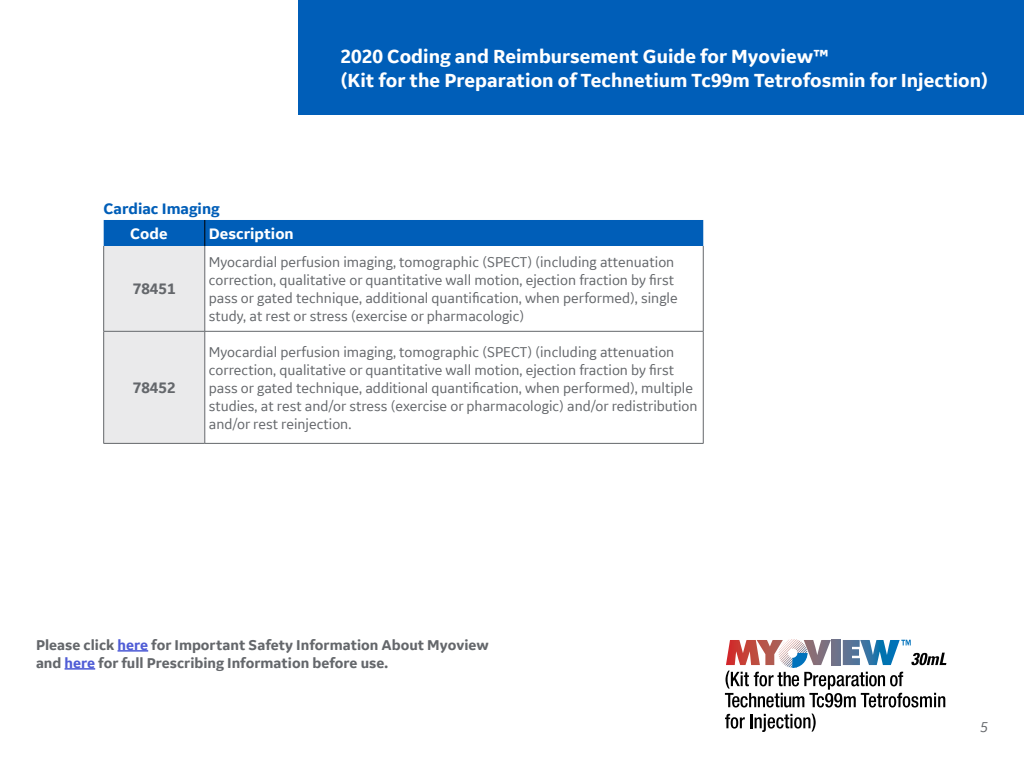
<style>
.page{position:relative;width:1024px;height:768px;background:#fff}
.page>*{position:absolute;margin:0;border:0;box-sizing:border-box;transform-origin:0 0}
.t1{font:700 20px/24px "GE Inspira Sans";color:#fff}
.t2{font:700 16px "GE Inspira Sans";color:#fff}
.t3{font:700 16px "GE Inspira Sans";color:#005eb8}
.t4{font:700 16px "GE Inspira Sans";color:#64676b}
.t5{font:15px/18px "GE Inspira Sans";color:#64676b}
.t6{font:700 15px/18px "GE Inspira Sans";color:#64676b}
.t7{font:italic 15px "GE Inspira Sans";color:#64676b}
.s1{color:#4f5cd6}
</style>
<div class="page">
<div style="left:299px;top:0;width:725px;height:114px;background:#005eb8"></div>
<svg style="left:725px;top:714px;width:20px;height:15px"></svg>
<hr style="left:750px;top:714px;width:3px;height:14px;background:#000">
<svg style="left:755px;top:714px;width:61px;height:18px"></svg>
<svg style="left:725px;top:639px;width:221px;height:69px"></svg>
<svg style="left:104px;top:220px;width:599px;height:223px"></svg>
<hr style="left:103px;top:443px;width:102px;height:1px;background:#64676b">
<hr style="left:205px;top:443px;width:499px;height:1px;background:#64676b">
<hr style="left:103px;top:331px;width:102px;height:1px;background:#64676b">
<hr style="left:205px;top:331px;width:499px;height:1px;background:#64676b">
<hr style="left:103px;top:246px;width:1px;height:85px;background:#64676b">
<hr style="left:205px;top:246px;width:1px;height:85px;background:#64676b">
<hr style="left:703px;top:246px;width:1px;height:85px;background:#64676b">
<hr style="left:103px;top:332px;width:1px;height:111px;background:#64676b">
<hr style="left:205px;top:332px;width:1px;height:111px;background:#64676b">
<hr style="left:703px;top:332px;width:1px;height:111px;background:#64676b">
<hr style="left:118px;top:650px;width:30px;height:2px;background:#4f5cd6">
<hr style="left:65px;top:668px;width:30px;height:2px;background:#4f5cd6">
<p class="t3" style="left:103px;top:198px;width:118px">Cardiac Imaging</p>
<p class="t2" style="left:130px;top:224px;width:39px">Code</p>
<p class="t2" style="left:209px;top:224px;width:87px">Description</p>
<h1 class="t1" style="left:341px;top:44px;width:649px">2020 Coding and Reimbursement Guide for Myoview™<br>(Kit for the Preparation of Technetium Tc99m Tetrofosmin for Injection)</h1>
<p class="t4" style="left:133px;top:279px;width:44px">78451</p>
<p class="t4" style="left:133px;top:378px;width:44px">78452</p>
<p class="t5" style="left:209px;top:253px;width:470px">Myocardial perfusion imaging, tomographic (SPECT) (including attenuation correction, qualitative or quantitative wall motion, ejection fraction by first pass or gated technique, additional quantification, when performed), single study, at rest or stress (exercise or pharmacologic)</p>
<p class="t5" style="left:209px;top:342px;width:490px">Myocardial perfusion imaging, tomographic (SPECT) (including attenuation correction, qualitative or quantitative wall motion, ejection fraction by first pass or gated technique, additional quantification, when performed), multiple studies, at rest and/or stress (exercise or pharmacologic) and/or redistribution and/or rest reinjection.</p>
<p class="t6" style="left:36px;top:636px;width:454px">Please click <span class="s1">here</span> for Important Safety Information About Myoview and <span class="s1">here</span> for full Prescribing Information before use.</p>
<p class="t7" style="left:980px;top:718px;width:9px">5</p>
</div>
